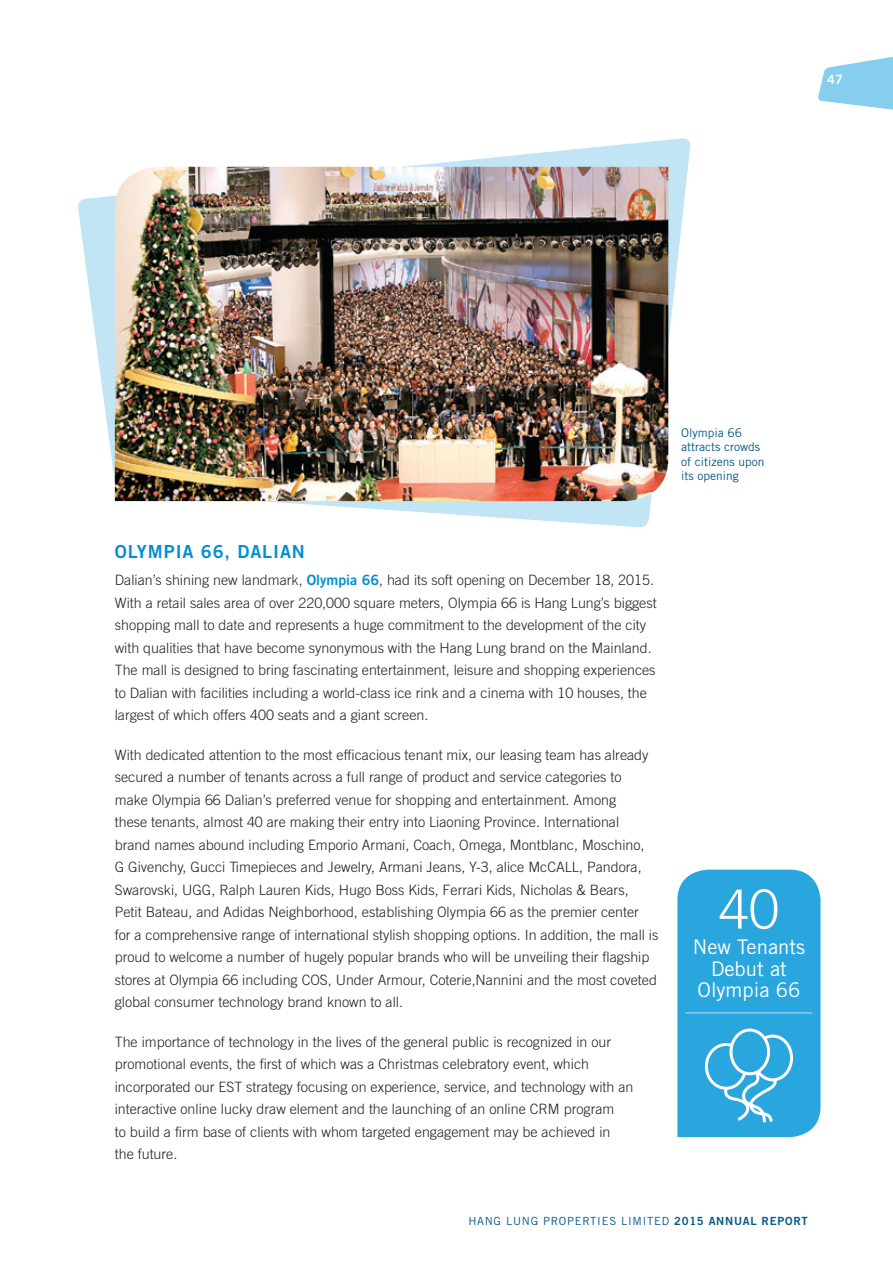
<style>
.page{position:relative;width:893px;height:1263px;background:#fff}
.page>*{position:absolute;margin:0;border:0;box-sizing:border-box;transform-origin:0 0}
.t1{font:300 54px "Trade Gothic LT Std";color:#fff}
.t2{font:20.25px/21.6px "Trade Gothic LT Std";color:#fff;text-align:center}
.t3{font:18px "Trade Gothic LT Std Bd 2";letter-spacing:.05em;color:#008fd5}
.t4{font:300 14.25px/22.5px "Trade Gothic LT Std";color:#231f20}
.t5{font:12.75px "Trade Gothic LT Std Bd 2";color:#fff}
.t6{font:12px/14.2px "Trade Gothic LT Std";color:#075a88}
.t7{font:11.25px "Trade Gothic LT Std";letter-spacing:.065em;color:#075a88}
.s1{font-family:"Trade Gothic LT Std Bd 2";font-weight:400;color:#008fd5}
.s2{font-family:"Trade Gothic LT Std Bd 2"}
</style>
<div class="page">
<svg style="left:78px;top:138px;width:613px;height:390px"></svg>
<img style="left:115px;top:167px;width:553px;height:334px">
<svg style="left:818px;top:56px;width:75px;height:54px"></svg>
<svg style="left:677px;top:870px;width:143px;height:267px;background:#35aadf"></svg>
<p class="t5" style="left:827px;top:72px;width:17px">47</p>
<p class="t6" style="left:681px;top:425px;width:85px">Olympia 66 attracts crowds of citizens upon its opening</p>
<p class="t3" style="left:115px;top:541px;width:178px">OLYMPIA 66, DALIAN</p>
<p class="t4" style="left:115px;top:568px;width:543px">Dalian’s shining new landmark, <span class="s1">OLYMPIA 66</span>, had its soft opening on December 18, 2015.<br>With a retail sales area of over 220,000 square meters, Olympia 66 is Hang Lung’s biggest shopping mall to date and represents a huge commitment to the development of the city with qualities that have become synonymous with the Hang Lung brand on the Mainland.<br>The mall is designed to bring fascinating entertainment, leisure and shopping experiences to Dalian with facilities including a world-class ice rink and a cinema with 10 houses, the largest of which offers 400 seats and a giant screen.</p>
<p class="t4" style="left:115px;top:743px;width:545px">With dedicated attention to the most efficacious tenant mix, our leasing team has already secured a number of tenants across a full range of product and service categories to<br>make Olympia 66 Dalian’s preferred venue for shopping and entertainment. Among<br>these tenants, almost 40 are making their entry into Liaoning Province. International<br>brand names abound including Emporio Armani, Coach, Omega, Montblanc, Moschino,<br>G Givenchy, Gucci Timepieces and Jewelry, Armani Jeans, Y-3, alice McCALL, Pandora, Swarovski, UGG, Ralph Lauren Kids, Hugo Boss Kids, Ferrari Kids, Nicholas &amp; Bears, Petit Bateau, and Adidas Neighborhood, establishing Olympia 66 as the premier center<br>for a comprehensive range of international stylish shopping options. In addition, the mall is proud to welcome a number of hugely popular brands who will be unveiling their flagship stores at Olympia 66 including COS, Under Armour, Coterie,Nannini and the most coveted global consumer technology brand known to all.</p>
<p class="t4" style="left:115px;top:1030px;width:520px">The importance of technology in the lives of the general public is recognized in our promotional events, the first of which was a Christmas celebratory event, which incorporated our EST strategy focusing on experience, service, and technology with an interactive online lucky draw element and the launching of an online CRM program<br>to build a firm base of clients with whom targeted engagement may be achieved in<br>the future.</p>
<h1 class="t1" style="left:719px;top:877px;width:62px">40</h1>
<h2 class="t2" style="left:693px;top:936px;width:114px">N ew Tenants<br>Debut at<br>Olympia 66</h2>
<p class="t7" style="left:468px;top:1214px;width:341px">HANG LUNG PROPERTIES LIMITED <span class="s2">2015 ANNUAL REPORT</span></p>
</div>
